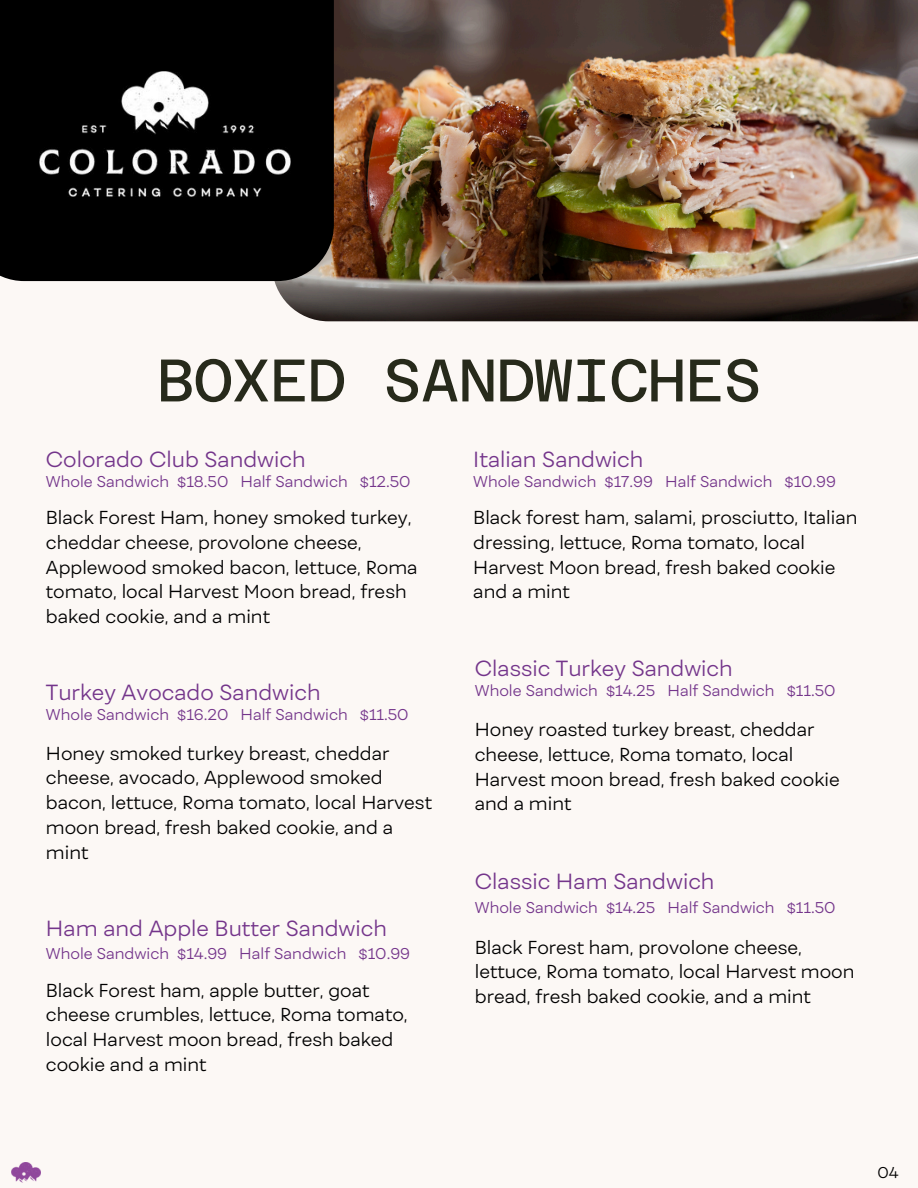
<style>
.page{position:relative;width:918px;height:1188px;background:#fcf8f5}
.page>*{position:absolute;margin:0;border:0;box-sizing:border-box;transform-origin:0 0}
.t1{font:60px "Azeret Mono";letter-spacing:-.02em;color:#272a1b}
.t2{font:300 21px "Fibra";color:#74358b}
.t3{font:300 18px/24.8px "Fibra";color:#000}
.t4{font:300 15px "Fibra";color:#74358b}
.t5{font:300 15px "Fibra";color:#000}
</style>
<div class="page">
<img style="left:272px;top:0;width:646px;height:321px">
<div style="left:0;top:0;width:334px;height:281px;background:#000"></div>
<img style="left:40px;top:71px;width:251px;height:125px">
<img style="left:12px;top:1162px;width:28px;height:20px">
<h1 class="t1" style="left:156px;top:335px;width:607px">BOXED SANDWICHES</h1>
<p class="t2" style="left:46px;top:446px;width:261px">Colorado Club Sandwich</p>
<p class="t2" style="left:473px;top:446px;width:172px">Italian Sandwich</p>
<p class="t4" style="left:46px;top:472px;width:366px">Whole Sandwich $18.50 Half Sandwich $12.50</p>
<p class="t4" style="left:473px;top:472px;width:364px">Whole Sandwich $17.99 Half Sandwich $10.99</p>
<p class="t3" style="left:46px;top:505px;width:373px">Black Forest Ham, honey smoked turkey, cheddar cheese, provolone cheese, Applewood smoked bacon, lettuce, Roma tomato, local Harvest Moon bread, fresh baked cookie, and a mint</p>
<p class="t3" style="left:473px;top:505px;width:386px">Black forest ham, salami, prosciutto, Italian dressing, lettuce, Roma tomato, local Harvest Moon bread, fresh baked cookie and a mint</p>
<p class="t2" style="left:46px;top:679px;width:276px">Turkey Avocado Sandwich</p>
<p class="t4" style="left:46px;top:705px;width:364px">Whole Sandwich $16.20 Half Sandwich $11.50</p>
<p class="t3" style="left:46px;top:740px;width:388px">Honey smoked turkey breast, cheddar cheese, avocado, Applewood smoked bacon, lettuce, Roma tomato, local Harvest moon bread, fresh baked cookie, and a mint</p>
<p class="t2" style="left:46px;top:915px;width:342px">Ham and Apple Butter Sandwich</p>
<p class="t4" style="left:46px;top:945px;width:366px">Whole Sandwich $14.99 Half Sandwich $10.99</p>
<p class="t3" style="left:46px;top:978px;width:363px">Black Forest ham, apple butter, goat cheese crumbles, lettuce, Roma tomato, local Harvest moon bread, fresh baked cookie and a mint</p>
<p class="t2" style="left:475px;top:656px;width:259px">Classic Turkey Sandwich</p>
<p class="t4" style="left:475px;top:682px;width:362px">Whole Sandwich $14.25 Half Sandwich $11.50</p>
<p class="t3" style="left:475px;top:717px;width:366px">Honey roasted turkey breast, cheddar cheese, lettuce, Roma tomato, local<br>Harvest moon bread, fresh baked cookie and a mint</p>
<p class="t2" style="left:475px;top:868px;width:241px">Classic Ham Sandwich</p>
<p class="t4" style="left:475px;top:898px;width:362px">Whole Sandwich $14.25 Half Sandwich $11.50</p>
<p class="t3" style="left:475px;top:934px;width:381px">Black Forest ham, provolone cheese, lettuce, Roma tomato, local Harvest moon bread, fresh baked cookie, and a mint</p>
<p class="t5" style="left:877px;top:1163px;width:23px">04</p>
</div>
